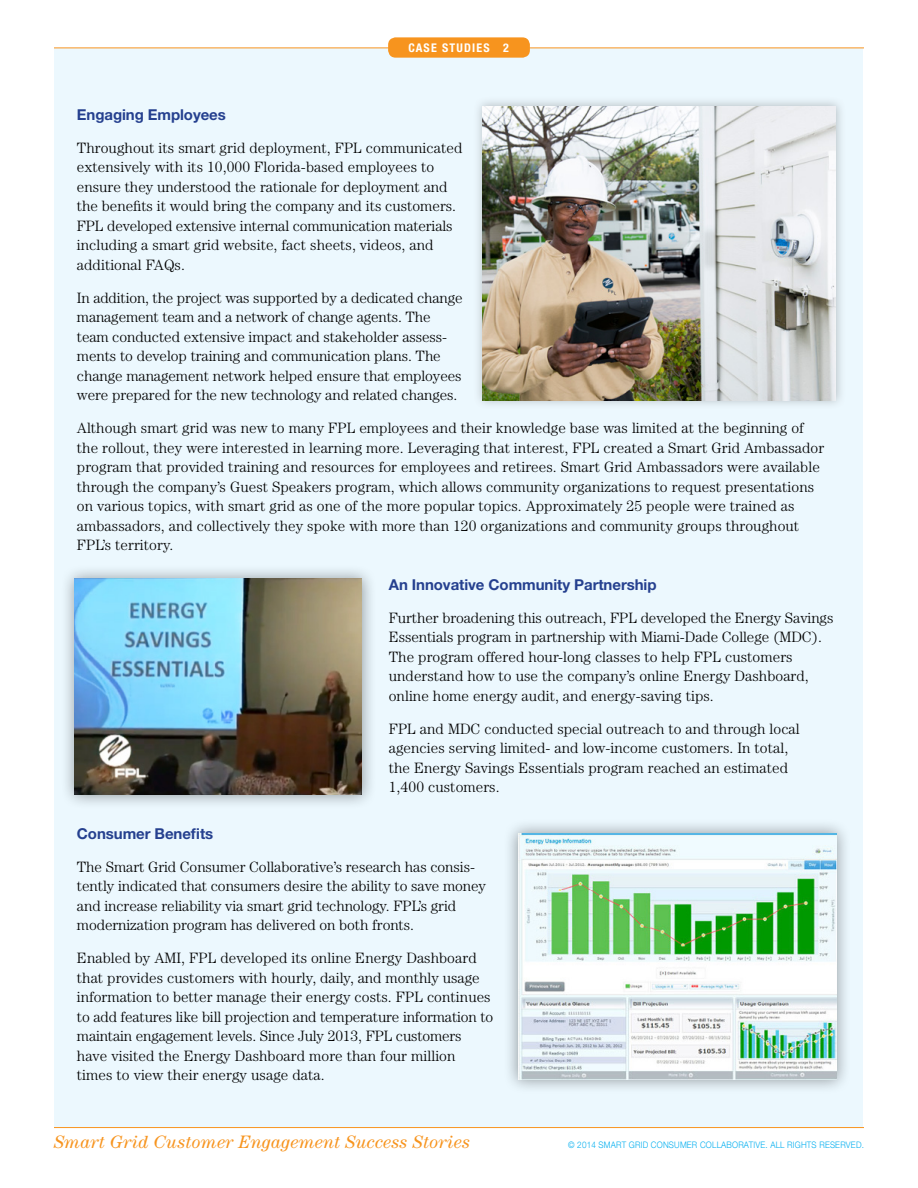
<style>
.page{position:relative;width:918px;height:1188px;background:#fff}
.page>*{position:absolute;margin:0;border:0;box-sizing:border-box;transform-origin:0 0}
.t1{font:italic 18px "Century";letter-spacing:.01em;color:#f7941e}
.body_basic{font:300 15px/19.5px "Century";letter-spacing:.005em;color:#000}
.CS_Sub{font:700 15px "Helvetica Neue";letter-spacing:-.005em;color:#25408f}
.t2{font:700 condensed 12px "Helvetica Neue";letter-spacing:.1em;color:#fff}
.t3{font:300 9px "Helvetica Neue";letter-spacing:.025em;color:#00aeef;scale:.9 1}
</style>
<div class="page">
<div style="left:55px;top:48px;width:808px;height:1079px;background:#ecf8fe"></div>
<hr style="left:54px;top:1127px;width:810px;height:1px;background:#f7941e">
<hr style="left:54px;top:48px;width:810px;height:1px;background:#f7941e">
<div style="left:388px;top:37px;width:142px;height:21px;background:#f7941e;border-radius:8px"></div>
<div style="left:60px;top:564px;width:316px;height:245px;background:#000;opacity:.4"></div>
<img style="left:75px;top:579px;width:287px;height:216px">
<div style="left:472px;top:96px;width:374px;height:314px;background:#6d6e71;opacity:.45"></div>
<img style="left:483px;top:106px;width:353px;height:294px">
<div style="left:503px;top:819px;width:349px;height:275px;background:#000;opacity:.4"></div>
<img style="left:518px;top:834px;width:319px;height:246px">
<p class="t2" style="left:408px;top:41px;width:102px">CASE STUDIES 2</p>
<p class="CS_Sub" style="left:77px;top:105px;width:150px">Engaging Employees</p>
<p class="body_basic" style="left:77px;top:138px;width:387px">Throughout its smart grid deployment, FPL communicated extensively with its 10,000 Florida-based employees to ensure they understood the rationale for deployment and the benefits it would bring the company and its customers.<br>FPL developed extensive internal communication materials including a smart grid website, fact sheets, videos, and additional FAQs.</p>
<p class="body_basic" style="left:77px;top:288px;width:387px">In addition, the project was supported by a dedicated change management team and a network of change agents. The team conducted extensive impact and stakeholder assess&shy;ments to develop training and communication plans. The change management network helped ensure that employees were prepared for the new technology and related changes.</p>
<p class="body_basic" style="left:77px;top:418px;width:749px">Although smart grid was new to many FPL employees and their knowledge base was limited at the beginning of the rollout, they were interested in learning more. Leveraging that interest, FPL created a Smart Grid Ambassador program that provided training and resources for employees and retirees. Smart Grid Ambassadors were available through the company’s Guest Speakers program, which allows community organizations to request presentations on various topics, with smart grid as one of the more popular topics. Approximately 25 people were trained as ambassadors, and collectively they spoke with more than 120 organizations and community groups throughout FPL’s territory.</p>
<p class="CS_Sub" style="left:389px;top:575px;width:269px">An Innovative Community Partnership</p>
<p class="body_basic" style="left:389px;top:608px;width:446px">Further broadening this outreach, FPL developed the Energy Savings Essentials program in partnership with Miami-Dade College (MDC).<br>The program offered hour-long classes to help FPL customers understand how to use the company’s online Energy Dashboard, online home energy audit, and energy-saving tips.</p>
<p class="body_basic" style="left:389px;top:719px;width:413px">FPL and MDC conducted special outreach to and through local agencies serving limited- and low-income customers. In total, the Energy Savings Essentials program reached an estimated 1,400 customers.</p>
<p class="CS_Sub" style="left:77px;top:824px;width:138px">Consumer Benefits</p>
<p class="body_basic" style="left:77px;top:857px;width:411px">The Smart Grid Consumer Collaborative’s research has consis&shy;tently indicated that consumers desire the ability to save money and increase reliability via smart grid technology. FPL’s grid modernization program has delivered on both fronts.</p>
<p class="body_basic" style="left:77px;top:948px;width:418px">Enabled by AMI, FPL developed its online Energy Dashboard that provides customers with hourly, daily, and monthly usage information to better manage their energy costs. FPL continues to add features like bill projection and temperature information to maintain engagement levels. Since July 2013, FPL customers have visited the Energy Dashboard more than four million times to view their energy usage data.</p>
<p class="t1" style="left:54px;top:1132px;width:418px">Smart Grid Customer Engagement Success Stories</p>
<p class="t3" style="left:568px;top:1139px;width:330px">© 2014 SMART GRID CONSUMER COLLABORATIVE. ALL RIGHTS RESERVED.</p>
</div>
